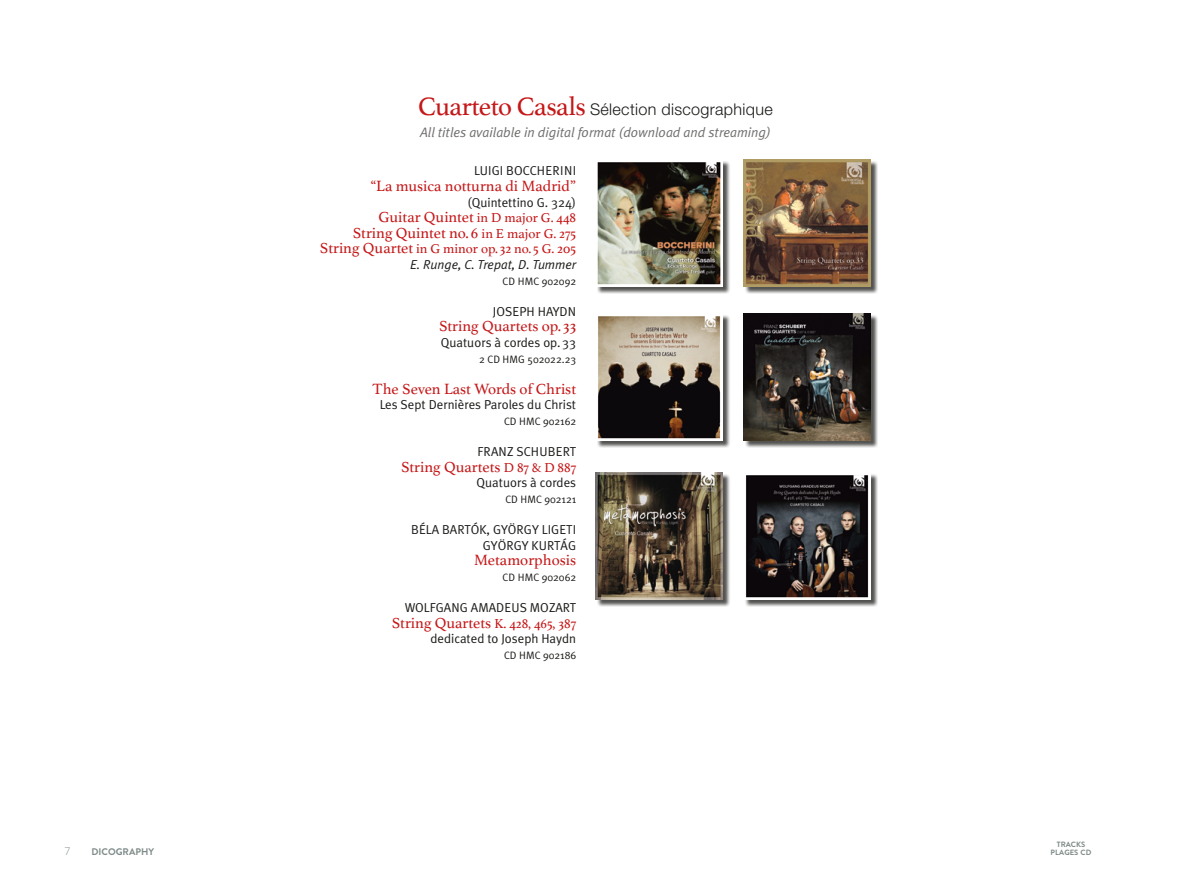
<style>
.page{position:relative;width:1191px;height:893px;background:#fff}
.page>*{position:absolute;margin:0;border:0;box-sizing:border-box;transform-origin:0 0}
.t1{font:300 16.2px "Helvetica Neue LT Std";letter-spacing:.02em;color:#1a1a18}
.t2{font:15.6px/15.6px "Athelas";color:#c51718;text-align:right}
.t3{font:italic 13.65px "Meta Plus Normal";color:#706d6b}
.t4{font:13.65px "Athelas";color:#c51718}
.t5{font:12.9px/15.6px "Meta Plus Normal";color:#1a1a18;text-align:right}
.t6{font:italic 12.9px "Meta Plus Normal";color:#1a1a18}
.t7{font:300 11.25px "Brandon Grotesque";color:#7d8a88}
.t8{font:10.8px "Meta Plus Normal";color:#1a1a18}
.t9{font:9.6px "Brandon Grotesque Bold SC800";color:#7d8a88}
.t10{font:7.65px "Brandon Grotesque Bold SC800";color:#7d8a88}
.s1{font-family:"Athelas";font-weight:400;font-size:26.85px;color:#c51718}
.s2{font-size:13.65px}
.s3{font-size:15.6px}
</style>
<div class="page">
<div style="left:597px;top:160px;width:133px;height:134px;background:#1a1a18;opacity:.75"></div>
<img style="left:597px;top:160px;width:125px;height:126px">
<div style="left:597px;top:315px;width:133px;height:133px;background:#1a1a18;opacity:.75"></div>
<img style="left:597px;top:315px;width:125px;height:126px">
<div style="left:597px;top:474px;width:133px;height:133px;background:#1a1a18;opacity:.75"></div>
<img style="left:595px;top:472px;width:127px;height:127px">
<div style="left:744px;top:160px;width:134px;height:134px;background:#1a1a18;opacity:.75"></div>
<img style="left:743px;top:159px;width:127px;height:127px">
<div style="left:744px;top:315px;width:134px;height:133px;background:#1a1a18;opacity:.75"></div>
<img style="left:743px;top:313px;width:127px;height:128px">
<div style="left:744px;top:474px;width:134px;height:133px;background:#1a1a18;opacity:.75"></div>
<img style="left:744px;top:474px;width:126px;height:125px">
<p class="t1" style="left:418px;top:100px;width:356px"><span class="s1">Cuarteto Casals</span> Sélection discographique</p>
<p class="t3" style="left:420px;top:124px;width:352px">All titles available in digital format (download and streaming)</p>
<p class="t5" style="left:474px;top:163px;width:103px">LUIGI BOCCHERINI</p>
<p class="t2" style="left:370px;top:178px;width:207px">“La musica notturna di Madrid”</p>
<p class="t5" style="left:467px;top:194px;width:110px">(Quintettino G. 324)</p>
<p class="t2" style="left:353px;top:209px;width:225px">Guitar Quintet <span class="s2">in D major G. 448<br></span>String Quintet no. 6 <span class="s2">in E major G. 275</span></p>
<p class="t4" style="left:320px;top:238px;width:258px"><span class="s3">String Quartet</span> in G minor op. 32 no. 5 G. 205</p>
<p class="t6" style="left:410px;top:257px;width:167px">E. Runge, C. Trepat, D. Tummer</p>
<p class="t8" style="left:502px;top:275px;width:75px">CD HMC 902092</p>
<p class="t5" style="left:493px;top:303px;width:85px">JOSEPH HAYDN</p>
<p class="t2" style="left:439px;top:318px;width:138px">String Quartets op. 33</p>
<p class="t5" style="left:441px;top:335px;width:137px">Quatuors à cordes op.33</p>
<p class="t8" style="left:479px;top:353px;width:98px">2 CD HMG 502022.23</p>
<p class="t2" style="left:373px;top:380px;width:205px">The Seven Last Words of Christ</p>
<p class="t5" style="left:380px;top:397px;width:198px">Les Sept Dernières Paroles du Christ</p>
<p class="t8" style="left:504px;top:415px;width:74px">CD HMC 902162</p>
<p class="t5" style="left:477px;top:444px;width:100px">FRANZ SCHUBERT</p>
<p class="t2" style="left:401px;top:458px;width:176px">String Quartets <span class="s2">D 87 &amp; D 887</span></p>
<p class="t5" style="left:476px;top:475px;width:101px">Quatuors à cordes</p>
<p class="t8" style="left:505px;top:493px;width:72px">CD HMC 902121</p>
<p class="t5" style="left:411px;top:522px;width:166px">BÉLA BARTÓK, GYÖRGY LIGETI<br>GYÖRGY KURTÁG</p>
<p class="t2" style="left:474px;top:552px;width:104px">Metamorphosis</p>
<p class="t8" style="left:502px;top:571px;width:75px">CD HMC 902062</p>
<p class="t5" style="left:405px;top:600px;width:173px">WOLFGANG AMADEUS MOZART</p>
<p class="t2" style="left:392px;top:614px;width:186px">String Quartets <span class="s2">K. 428, 465, 387</span></p>
<p class="t5" style="left:430px;top:631px;width:147px">dedicated to Joseph Haydn</p>
<p class="t8" style="left:504px;top:649px;width:74px">CD HMC 902186</p>
<p class="t7" style="left:65px;top:844px;width:7px">7</p>
<p class="t10" style="left:1056px;top:839px;width:30px">TRACKS</p>
<p class="t9" style="left:91px;top:845px;width:64px">DICOGRAPHY</p>
<p class="t10" style="left:1050px;top:847px;width:42px">PLAGES CD</p>
</div>
